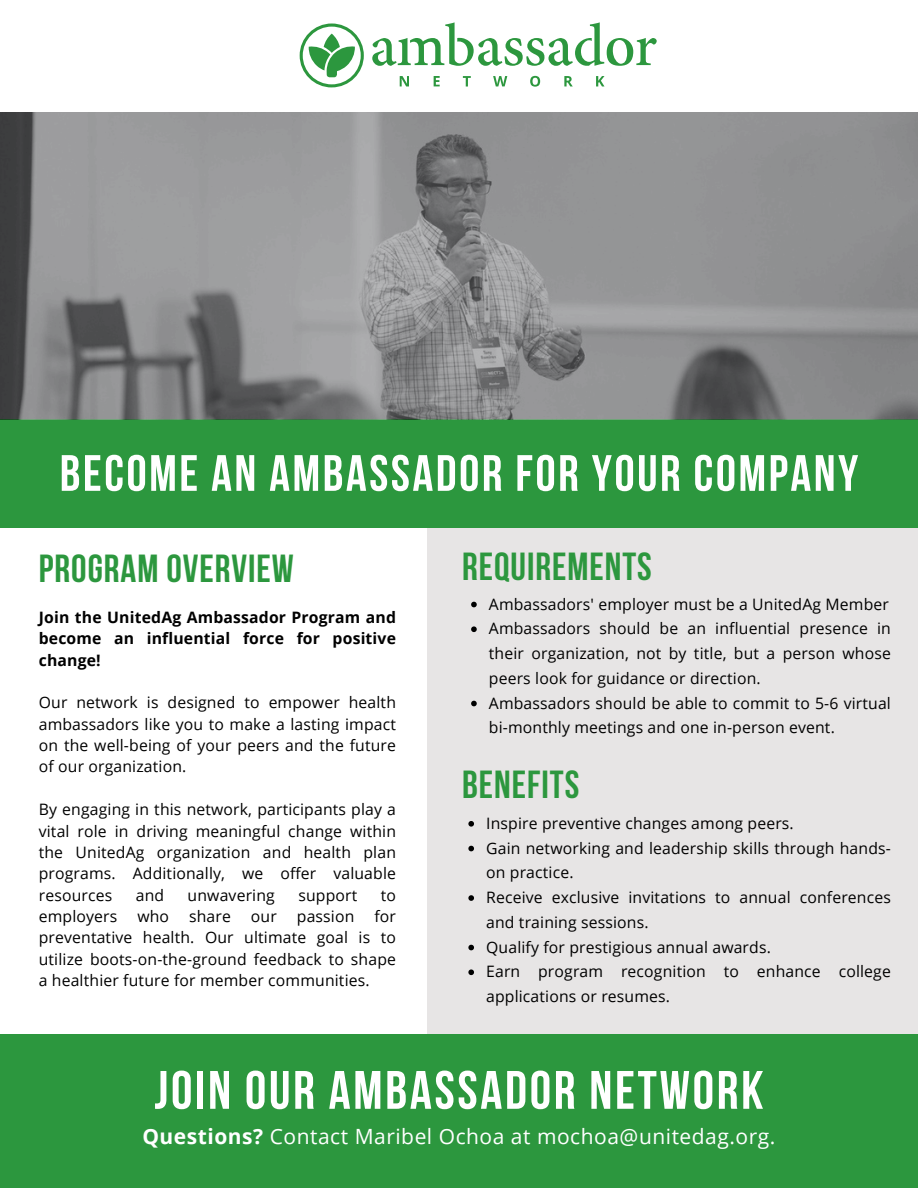
<style>
.page{position:relative;width:918px;height:1188px;background:#fff}
.page>*{position:absolute;margin:0;border:0;box-sizing:border-box;transform-origin:0 0}
.t1{font:700 54px "Bebas Neue";letter-spacing:.05em;color:#fff}
.t2{font:700 51px "Bebas Neue";letter-spacing:.05em;color:#fff}
.t3{font:700 39px "Bebas Neue";letter-spacing:.025em;color:#2c973e}
.t4{font:21px "Open Sans";letter-spacing:.025em;color:#fff}
.t5{font:15.75px/21.3px "Open Sans";letter-spacing:.01em;color:#000;text-align:justify}
.t6{font:700 15.75px/21.3px "Open Sans";letter-spacing:.01em;color:#000;text-align:justify}
.s1{font-weight:700}
</style>
<div class="page">
<div style="left:427px;top:528px;width:491px;height:506px;background:#e7e5e5"></div>
<div style="left:0;top:420px;width:918px;height:108px;background:#2c973e"></div>
<img style="left:0;top:113px;width:918px;height:307px">
<div style="left:0;top:1034px;width:918px;height:154px;background:#2c973e"></div>
<svg style="left:300px;top:24px;width:64px;height:63px"></svg>
<svg style="left:372px;top:22px;width:285px;height:44px"></svg>
<svg style="left:400px;top:76px;width:205px;height:11px"></svg>
<svg style="left:471px;top:602px;width:6px;height:5px"></svg>
<svg style="left:471px;top:626px;width:6px;height:6px"></svg>
<svg style="left:471px;top:701px;width:6px;height:5px"></svg>
<svg style="left:468px;top:821px;width:6px;height:6px"></svg>
<svg style="left:468px;top:846px;width:6px;height:5px"></svg>
<svg style="left:468px;top:895px;width:6px;height:6px"></svg>
<svg style="left:468px;top:945px;width:6px;height:5px"></svg>
<svg style="left:468px;top:969px;width:6px;height:6px"></svg>
<p class="t2" style="left:60px;top:453px;width:800px">BECOME AN AMBASSADOR FOR YOUR COMPANY</p>
<h1 class="t3" style="left:39px;top:553px;width:257px">PROGRAM OVERVIEW</h1>
<p class="t3" style="left:462px;top:551px;width:191px">REQUIREMENTS</p>
<h2 class="t5" style="left:489px;top:593px;width:402px">Ambassadors' employer must be a UnitedAg Member</h2>
<h4 class="t5" style="left:489px;top:616px;width:404px;line-height:24.8px">Ambassadors should be an influential presence in their organization, not by title, but a person whose peers look for guidance or direction.</h4>
<p class="t5" style="left:489px;top:690px;width:404px;line-height:24.8px">Ambassadors should be able to commit to 5-6 virtual bi-monthly meetings and one in-person event.</p>
<p class="t6" style="left:39px;top:606px;width:359px">Join the UnitedAg Ambassador Program and become an influential force for positive change!</p>
<h2 class="t5" style="left:39px;top:691px;width:359px">Our network is designed to empower health ambassadors like you to make a lasting impact on the well-being of your peers and the future of our organization.</h2>
<p class="t5" style="left:39px;top:798px;width:359px">By engaging in this network, participants play a vital role in driving meaningful change within the UnitedAg organization and health plan programs. Additionally, we offer valuable resources</p>
<h2 class="t3" style="left:462px;top:768px;width:119px">BENEFITS</h2>
<p class="t5" style="left:486px;top:812px;width:309px">Inspire preventive changes among peers.</p>
<p class="t5" style="left:486px;top:835px;width:406px;line-height:24.8px">Gain networking and leadership skills through hands&shy;on practice.</p>
<p class="t5" style="left:486px;top:885px;width:406px;line-height:24.8px">Receive exclusive invitations to annual conferences and training sessions.</p>
<p class="t5" style="left:486px;top:936px;width:286px">Qualify for prestigious annual awards.</p>
<p class="t5" style="left:486px;top:959px;width:406px;line-height:24.8px">Earn program recognition to enhance college applications or resumes.</p>
<p class="t5" style="left:136px;top:884px;width:30px">and</p>
<p class="t5" style="left:188px;top:884px;width:89px">unwavering</p>
<p class="t5" style="left:298px;top:884px;width:60px">support</p>
<p class="t5" style="left:381px;top:884px;width:17px">to</p>
<p class="t5" style="left:39px;top:905px;width:359px;text-indent:336px">for preventative health. Our ultimate goal is to utilize boots-on-the-ground feedback to shape a healthier future for member communities.</p>
<p class="t5" style="left:39px;top:905px;width:80px">employers</p>
<p class="t5" style="left:137px;top:905px;width:33px">who</p>
<p class="t5" style="left:189px;top:905px;width:43px">share</p>
<p class="t5" style="left:251px;top:905px;width:27px">our</p>
<p class="t5" style="left:297px;top:905px;width:59px">passion</p>
<p class="t1" style="left:154px;top:1068px;width:611px">JOIN OUR AMBASSADOR NETWORK</p>
<p class="t4" style="left:142px;top:1121px;width:635px"><span class="s1">Questions?</span> Contact Maribel Ochoa at mochoa@unitedag.org.</p>
</div>
